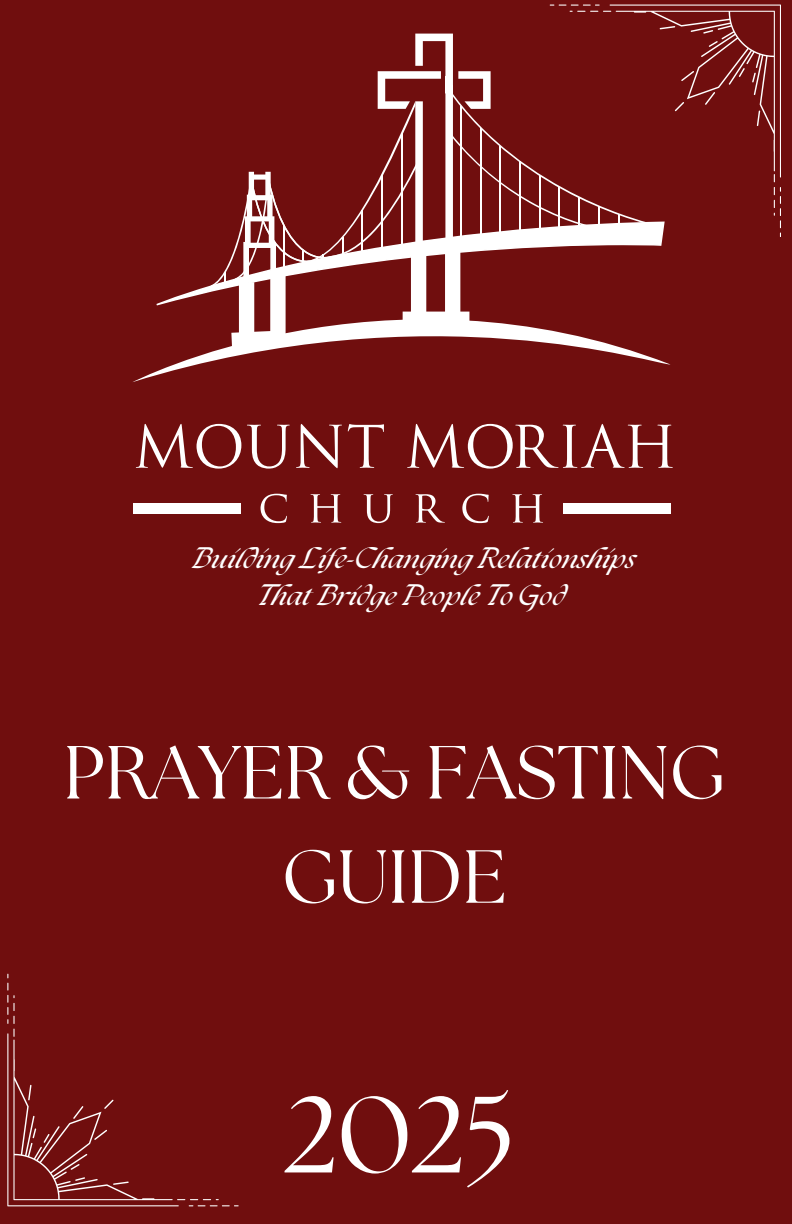
<style>
.page{position:relative;width:792px;height:1224px;background:#700e0e}
.page>*{position:absolute;margin:0;border:0;box-sizing:border-box;transform-origin:0 0}
.t1{font:108.1px "The Seasons";color:#fff}
.t2{font:75px/104.2px "The Seasons";color:#fff;text-align:center}
.t3{font:italic 700 26px/36.8px "The Seasons";color:#fff;text-align:center}
</style>
<div class="page">
<svg style="left:550px;top:5px;width:231px;height:232px"></svg>
<svg style="left:8px;top:974px;width:230px;height:232px"></svg>
<svg style="left:654px;top:222px;width:11px;height:24px"></svg>
<svg style="left:133px;top:285px;width:537px;height:97px"></svg>
<svg style="left:211px;top:34px;width:443px;height:314px"></svg>
<div style="left:563px;top:503px;width:108px;height:11px;background:#fff"></div>
<div style="left:133px;top:503px;width:108px;height:11px;background:#fff"></div>
<svg style="left:136px;top:424px;width:105px;height:45px"></svg>
<svg style="left:247px;top:425px;width:43px;height:44px"></svg>
<svg style="left:296px;top:424px;width:46px;height:44px"></svg>
<svg style="left:348px;top:424px;width:36px;height:44px"></svg>
<svg style="left:407px;top:424px;width:266px;height:45px"></svg>
<svg style="left:261px;top:494px;width:26px;height:29px"></svg>
<svg style="left:311px;top:494px;width:30px;height:29px"></svg>
<svg style="left:364px;top:494px;width:29px;height:29px"></svg>
<svg style="left:416px;top:494px;width:29px;height:29px"></svg>
<svg style="left:462px;top:494px;width:27px;height:29px"></svg>
<svg style="left:512px;top:494px;width:31px;height:29px"></svg>
<p class="t3" style="left:192px;top:543px;width:445px">Building Life-Changing Relationships<br>That Bridge People To God</p>
<p class="t2" style="left:63px;top:725px;width:663px">PRAYER &amp; FASTING<br>GUIDE</p>
<p class="t1" style="left:284px;top:1086px;width:233px">2025</p>
</div>
